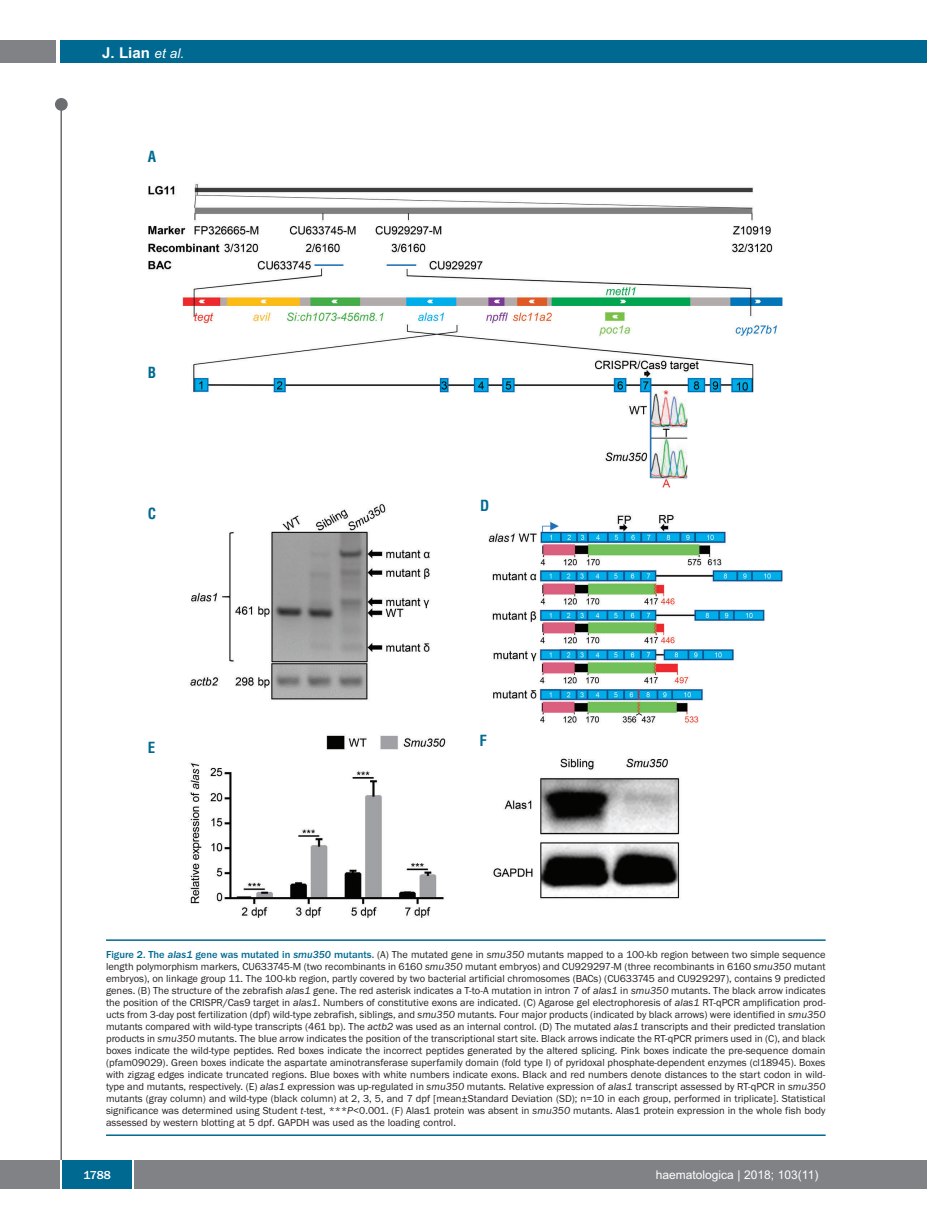
<style>
.page{position:relative;width:927px;height:1225px;background:#fff}
.page>*{position:absolute;margin:0;border:0;box-sizing:border-box;transform-origin:0 0}
.t1{font:700 15px "Arial";color:#fff}
.t2{font:700 condensed 15px "Helvetica";color:#006991}
.t3{font:12px "Arial";color:#fff}
.t4{font:500 12px "Franklin Gothic";color:#fff}
.t5{font:10.5px/12px "Franklin Gothic";color:#231f20;text-align:justify}
.s1{font-weight:400;font-style:italic;font-size:13.5px}
.s2{font-weight:500;color:#006991}
.s3{font-weight:500;font-style:italic;color:#006991}
.s4{font-style:italic}
</style>
<div class="page">
<div style="left:911px;top:40px;width:16px;height:22px;background:#006991"></div>
<div style="left:910px;top:1160px;width:17px;height:28px;background:#808285"></div>
<div style="left:55px;top:98px;width:13px;height:13px;background:#6c6d70;border-radius:50%"></div>
<hr style="left:60px;top:101px;width:2px;height:1061px;background:#6c6d70">
<div style="left:60px;top:40px;width:852px;height:22px;background:#006991"></div>
<div style="left:0;top:40px;width:56px;height:22px;background:#808285"></div>
<div style="left:0;top:1160px;width:911px;height:28px;background:#808285"></div>
<div style="left:62px;top:1160px;width:71px;height:28px;background:#006991"></div>
<hr style="left:60px;top:1160px;width:2px;height:28px;background:#fff">
<svg style="left:133px;top:1160px;width:1px;height:28px"></svg>
<img style="left:148px;top:183px;width:635px;height:735px">
<hr style="left:106px;top:939px;width:720px;height:2px;background:#006991">
<hr style="left:106px;top:1134px;width:720px;height:2px;background:#006991">
<h1 class="t1" style="left:102px;top:44px;width:84px">J. Lian <span class="s1">et al.</span></h1>
<h1 class="t2" style="left:148px;top:148px;width:10px">A</h1>
<h1 class="t2" style="left:148px;top:364px;width:10px">B</h1>
<h1 class="t2" style="left:148px;top:505px;width:10px">C</h1>
<h1 class="t2" style="left:148px;top:739px;width:9px">E</h1>
<h1 class="t2" style="left:480px;top:497px;width:11px">D</h1>
<h1 class="t2" style="left:479px;top:732px;width:9px">F</h1>
<p class="t5" style="left:106px;top:948px;width:721px"><span class="s2">Figure 2. The</span> <span class="s3">alas1</span> <span class="s2">gene was mutated in</span> <span class="s3">smu350</span> <span class="s2">mutants.</span> (A) The mutated gene in <span class="s4">smu350</span> mutants mapped to a 100-kb region between two simple sequence length polymorphism markers, CU633745-M (two recombinants in 6160 <span class="s4">smu350</span> mutant embryos) and CU929297-M (three recombinants in 6160 <span class="s4">smu350</span> mutant embryos), on linkage group 11. The 100-kb region, partly covered by two bacterial artificial chromosomes (BACs) (CU633745 and CU929297), contains 9 predicted genes. (B) The structure of the zebrafish <span class="s4">alas1</span> gene. The red asterisk indicates a T-to-A mutation in intron 7 of <span class="s4">alas1</span> in <span class="s4">smu350</span> mutants. The black arrow indicates the position of the CRISPR/Cas9 target in <span class="s4">alas1</span>. Numbers of constitutive exons are indicated. (C) Agarose gel electrophoresis of <span class="s4">alas1</span> RT-qPCR amplification prod&shy;ucts from 3-day post fertilization (dpf) wild-type zebrafish, siblings, and <span class="s4">smu350</span> mutants. Four major products (indicated by black arrows) were identified in <span class="s4">smu350 </span>mutants compared with wild-type transcripts (461 bp). The <span class="s4">actb2</span> was used as an internal control. (D) The mutated <span class="s4">alas1</span> transcripts and their predicted translation products in <span class="s4">smu350</span> mutants. The blue arrow indicates the position of the transcriptional start site. Black arrows indicate the RT-qPCR primers used in (C), and black boxes indicate the wild-type peptides. Red boxes indicate the incorrect peptides generated by the altered splicing. Pink boxes indicate the pre-sequence domain (pfam09029). Green boxes indicate the aspartate aminotransferase superfamily domain (fold type I) of pyridoxal phosphate-dependent enzymes (cl18945). Boxes with zigzag edges indicate truncated regions. Blue boxes with white numbers indicate exons. Black and red numbers denote distances to the start codon in wild&shy;type and mutants, respectively. (E) <span class="s4">alas1</span> expression was up-regulated in <span class="s4">smu350</span> mutants. Relative expression of <span class="s4">alas1</span> transcript assessed by RT-qPCR in <span class="s4">smu350 </span>mutants (gray column) and wild-type (black column) at 2, 3, 5, and 7 dpf [mean±Standard Deviation (SD); n=10 in each group, performed in triplicate]. Statistical significance was determined using Student <span class="s4">t</span>-test, ***<span class="s4">P</span>&lt;0.001. (F) Alas1 protein was absent in <span class="s4">smu350</span> mutants. Alas1 protein expression in the whole fish body assessed by western blotting at 5 dpf. GAPDH was used as the loading control.</p>
<p class="t4" style="left:84px;top:1167px;width:29px">1788</p>
<p class="t3" style="left:656px;top:1167px;width:164px">haematologica | 2018; 103(11)</p>
</div>
